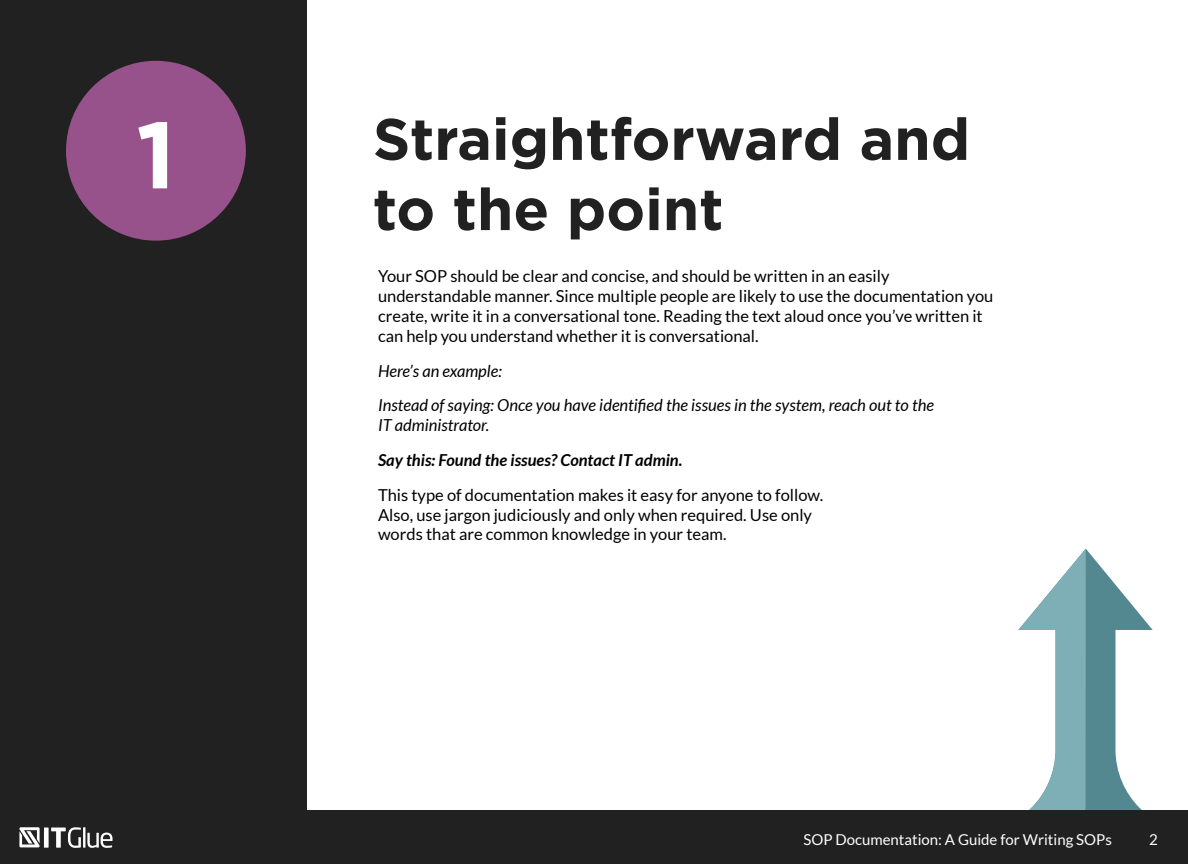
<style>
.page{position:relative;width:1188px;height:864px;background:#fff}
.page>*{position:absolute;margin:0;border:0;box-sizing:border-box;transform-origin:0 0}
.t1{font:700 94.05px "Gotham";color:#fff}
.t2{font:700 58.5px/70.2px "Gotham";color:#212121}
.t3{font:16.5px/19.8px "Lato";color:#000}
.t4{font:italic 16.5px/34.8px "Lato";color:#000}
.t5{font:italic 700 16.5px "Lato";color:#000}
.t6{font:15px "Lato";color:#fff}
</style>
<div class="page">
<div style="left:0;top:0;width:307px;height:864px;background:#212121"></div>
<div style="left:66px;top:61px;width:180px;height:180px;background:#98528b;border-radius:50%"></div>
<svg style="left:1086px;top:549px;width:72px;height:262px"></svg>
<svg style="left:1009px;top:549px;width:77px;height:262px"></svg>
<div style="left:0;top:811px;width:1188px;height:53px;background:#212121"></div>
<div style="left:44px;top:828px;width:5px;height:20px;background:#fff"></div>
<svg style="left:51px;top:827px;width:30px;height:21px"></svg>
<hr style="left:83px;top:827px;width:2px;height:21px;background:#fff">
<svg style="left:87px;top:833px;width:26px;height:15px"></svg>
<svg style="left:19px;top:827px;width:21px;height:20px"></svg>
<h1 class="t1" style="left:136px;top:93px;width:41px">1</h1>
<h2 class="t2" style="left:373px;top:104px;width:599px">Straightforward and to the point</h2>
<p class="t3" style="left:378px;top:266px;width:617px">Your SOP should be clear and concise, and should be written in an easily understandable manner. Since multiple people are likely to use the documentation you create, write it in a conversational tone. Reading the text aloud once you’ve written it can help you understand whether it is conversational.</p>
<p class="t4" style="left:378px;top:354px;width:558px">Here’s an example:<br>Instead of saying: Once you have identified the issues in the system, reach out to the</p>
<p class="t4" style="left:378px;top:408px;width:113px">IT administrator.</p>
<p class="t5" style="left:378px;top:451px;width:306px">Say this: Found the issues? Contact IT admin.</p>
<p class="t3" style="left:378px;top:485px;width:447px">This type of documentation makes it easy for anyone to follow.<br>Also, use jargon judiciously and only when required. Use only words that are common knowledge in your team.</p>
<p class="t6" style="left:804px;top:831px;width:310px">SOP Documentation: A Guide for Writing SOPs</p>
<p class="t6" style="left:1149px;top:831px;width:10px">2</p>
</div>
